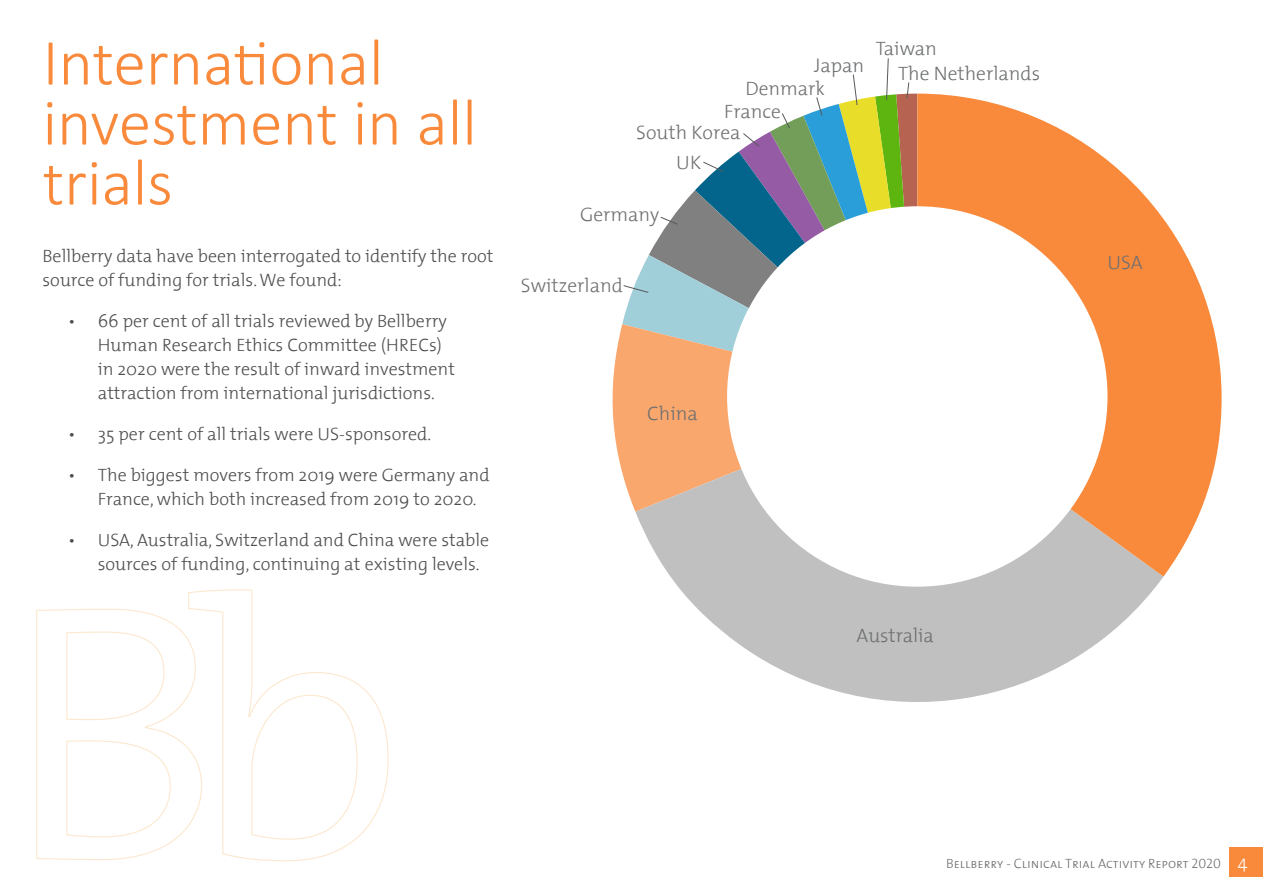
<style>
.page{position:relative;width:1263px;height:893px;background:#fff}
.page>*{position:absolute;margin:0;border:0;box-sizing:border-box;transform-origin:0 0}
.t1{font:300 66px/60px "Calibri";color:#f98a3c}
.t2{font:300 19.5px/25px "The Mix 3";color:#6d6f71}
.t3{font:300 18px/24px "The Mix 3";color:#4d4d4d}
.t4{font:13.5px "The Mix 3 Light Caps";color:#6d6e71}
.s1{font-family:"The Mix 3";font-weight:300;font-size:18px;color:#fff}
</style>
<div class="page">
<svg style="left:612px;top:325px;width:23px;height:186px;fill:#faa76d"></svg>
<svg style="left:635px;top:398px;width:528px;height:304px;fill:#c0c0c0"></svg>
<svg style="left:917px;top:94px;width:304px;height:483px;fill:#f98a3c"></svg>
<div style="left:727px;top:206px;width:380px;height:381px;background:#fff;border-radius:50%"></div>
<svg style="left:622px;top:58px;width:295px;height:340px"></svg>
<div style="left:1230px;top:847px;width:33px;height:30px;background:#f98a3c"></div>
<svg style="left:36px;top:589px;width:353px;height:272px"></svg>
<h1 class="t1" style="left:43px;top:32px;width:436px">International investment in all trials</h1>
<p class="t3" style="left:43px;top:244px;width:452px">Bellberry data have been interrogated to identify the root source of funding for trials. We found:</p>
<p class="t3" style="left:98px;top:309px;width:359px;text-indent:-30px">• 66 per cent of all trials reviewed by Bellberry Human Research Ethics Committee (HRECs) in 2020 were the result of inward investment attraction from international jurisdictions.</p>
<p class="t3" style="left:68px;top:422px;width:365px">• 35 per cent of all trials were US-sponsored.</p>
<p class="t3" style="left:98px;top:463px;width:393px;text-indent:-30px">• The biggest movers from 2019 were Germany and<br>France, which both increased from 2019 to 2020.</p>
<p class="t3" style="left:98px;top:528px;width:393px;text-indent:-30px">• USA, Australia, Switzerland and China were stable sources of funding, continuing at existing levels.</p>
<p class="t2" style="left:814px;top:52px;width:52px">Japan</p>
<p class="t2" style="left:745px;top:76px;width:81px">Denmark</p>
<p class="t2" style="left:724px;top:98px;width:58px">France</p>
<p class="t2" style="left:636px;top:119px;width:106px">South Korea</p>
<p class="t2" style="left:676px;top:149px;width:27px">UK</p>
<p class="t2" style="left:898px;top:35px;width:143px;text-indent:-22px">Taiwan<br>The Netherlands</p>
<p class="t2" style="left:580px;top:201px;width:81px">Germany</p>
<p class="t2" style="left:521px;top:273px;width:103px">Switzerland</p>
<p class="t2" style="left:647px;top:401px;width:52px">China</p>
<p class="t2" style="left:856px;top:622px;width:79px">Australia</p>
<p class="t2" style="left:1107px;top:249px;width:37px">USA</p>
<p class="t4" style="left:946px;top:852px;width:303px">Bellberry - Clinical Trial Activity Report 2020 <span class="s1">4</span></p>
</div>
